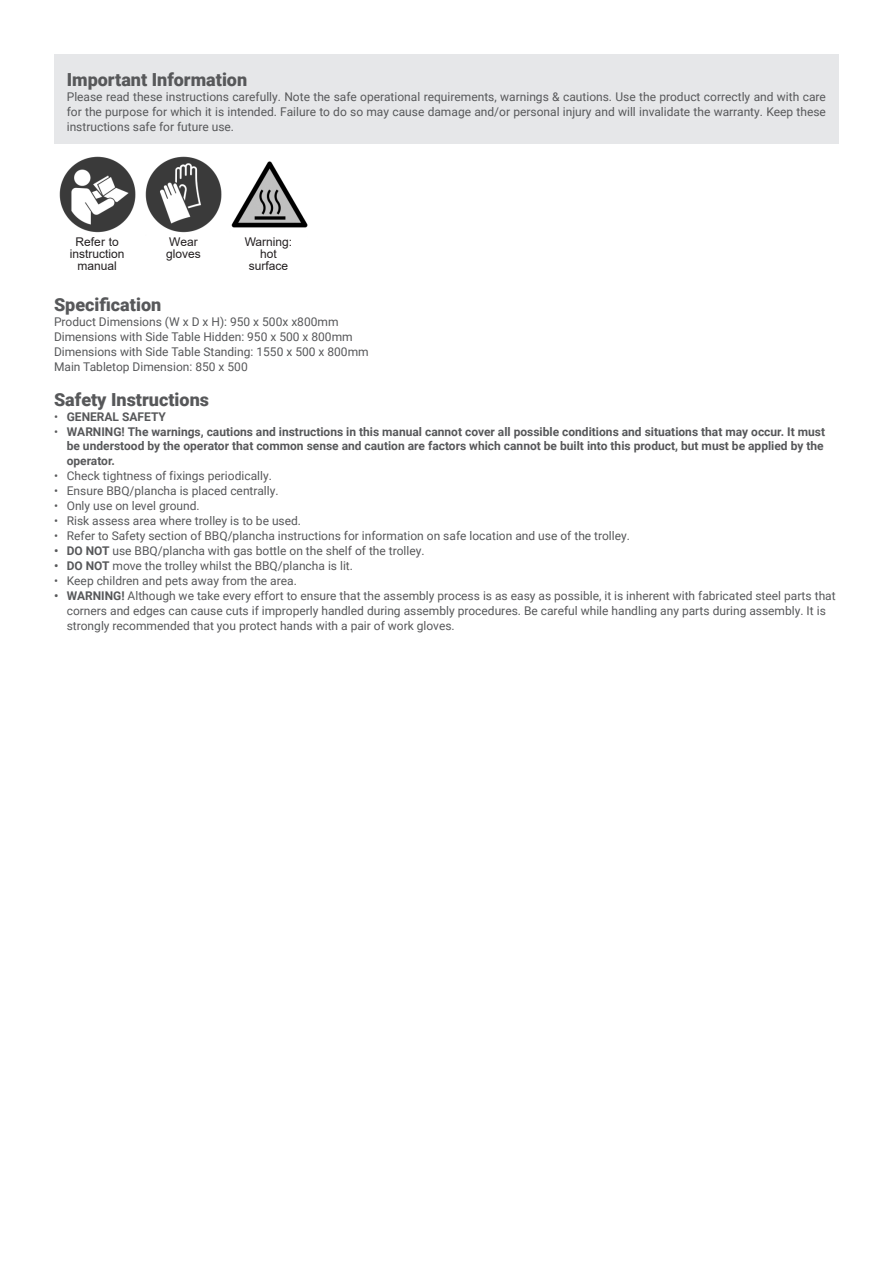
<style>
.page{position:relative;width:893px;height:1263px;background:#fff}
.page>*{position:absolute;margin:0;border:0;box-sizing:border-box;transform-origin:0 0}
.Section_Header{font:900 18px "Roboto";color:#57585a}
.Copy__Justified{font:12px/15px "Roboto";color:#57585a}
.t1{font:700 12px/14.4px "Roboto";color:#57585a;text-align:justify}
.Main_Copy__DO_NOT_MODIFY{font:12px "Roboto";color:#57585a}
.t2{font:12px/12px "Arial";color:#231f20;text-align:center}
.s1{font-weight:400}
.s2{font-weight:700}
</style>
<div class="page">
<img style="left:59px;top:156px;width:249px;height:77px">
<div style="left:54px;top:54px;width:785px;height:89px;background:#e6e7e9"></div>
<p class="Section_Header" style="left:67px;top:67px;width:182px">Important Information</p>
<p class="Copy__Justified" style="left:67px;top:88px;width:761px;text-align:justify">Please read these instructions carefully. Note the safe operational requirements, warnings &amp; cautions. Use the product correctly and with care for the purpose for which it is intended. Failure to do so may cause damage and/or personal injury and will invalidate the warranty. Keep these instructions safe for future use.</p>
<p class="t2" style="left:70px;top:235px;width:56px">Refer to instruction manual</p>
<p class="t2" style="left:169px;top:235px;width:30px">Wear</p>
<p class="t2" style="left:166px;top:247px;width:36px">gloves</p>
<p class="t2" style="left:245px;top:235px;width:49px">Warning:</p>
<p class="t2" style="left:260px;top:247px;width:18px">hot</p>
<p class="t2" style="left:249px;top:259px;width:41px">surface</p>
<p class="Section_Header" style="left:54px;top:292px;width:109px">Specification</p>
<p class="Main_Copy__DO_NOT_MODIFY" style="left:54px;top:314px;width:286px">Product Dimensions (W x D x H): 950 x 500x x800mm</p>
<p class="Main_Copy__DO_NOT_MODIFY" style="left:54px;top:329px;width:300px">Dimensions with Side Table Hidden: 950 x 500 x 800mm</p>
<p class="Main_Copy__DO_NOT_MODIFY" style="left:54px;top:344px;width:316px">Dimensions with Side Table Standing: 1550 x 500 x 800mm</p>
<p class="Main_Copy__DO_NOT_MODIFY" style="left:54px;top:359px;width:195px">Main Tabletop Dimension: 850 x 500</p>
<p class="Section_Header" style="left:54px;top:387px;width:157px">Safety Instructions</p>
<p class="t1" style="left:54px;top:410px;width:113px"><span class="s1">•</span> GENERAL SAFETY</p>
<p class="t1" style="left:67px;top:424px;width:760px;text-indent:-13px"><span class="s1">•</span> WARNING! The warnings, cautions and instructions in this manual cannot cover all possible conditions and situations that may occur. It must be understood by the operator that common sense and caution are factors which cannot be built into this product, but must be applied by the operator.</p>
<p class="Copy__Justified" style="left:54px;top:467px;width:219px">• Check tightness of fixings periodically.</p>
<p class="Copy__Justified" style="left:54px;top:482px;width:226px">• Ensure BBQ/plancha is placed centrally.</p>
<p class="Copy__Justified" style="left:54px;top:497px;width:147px">• Only use on level ground.</p>
<p class="Copy__Justified" style="left:54px;top:512px;width:249px">• Risk assess area where trolley is to be used.</p>
<p class="Copy__Justified" style="left:54px;top:527px;width:577px">• Refer to Safety section of BBQ/plancha instructions for information on safe location and use of the trolley.</p>
<p class="Copy__Justified" style="left:54px;top:542px;width:372px"><span class="s2">• DO NOT</span> use BBQ/plancha with gas bottle on the shelf of the trolley.</p>
<p class="Copy__Justified" style="left:54px;top:557px;width:301px"><span class="s2">• DO NOT</span> move the trolley whilst the BBQ/plancha is lit.</p>
<p class="Copy__Justified" style="left:54px;top:572px;width:244px">• Keep children and pets away from the area.</p>
<p class="Copy__Justified" style="left:67px;top:587px;width:770px;text-indent:-13px"><span class="s2">• WARNING!</span> Although we take every effort to ensure that the assembly process is as easy as possible, it is inherent with fabricated steel parts that corners and edges can cause cuts if improperly handled during assembly procedures. Be careful while handling any parts during assembly. It is strongly recommended that you protect hands with a pair of work gloves.</p>
</div>
